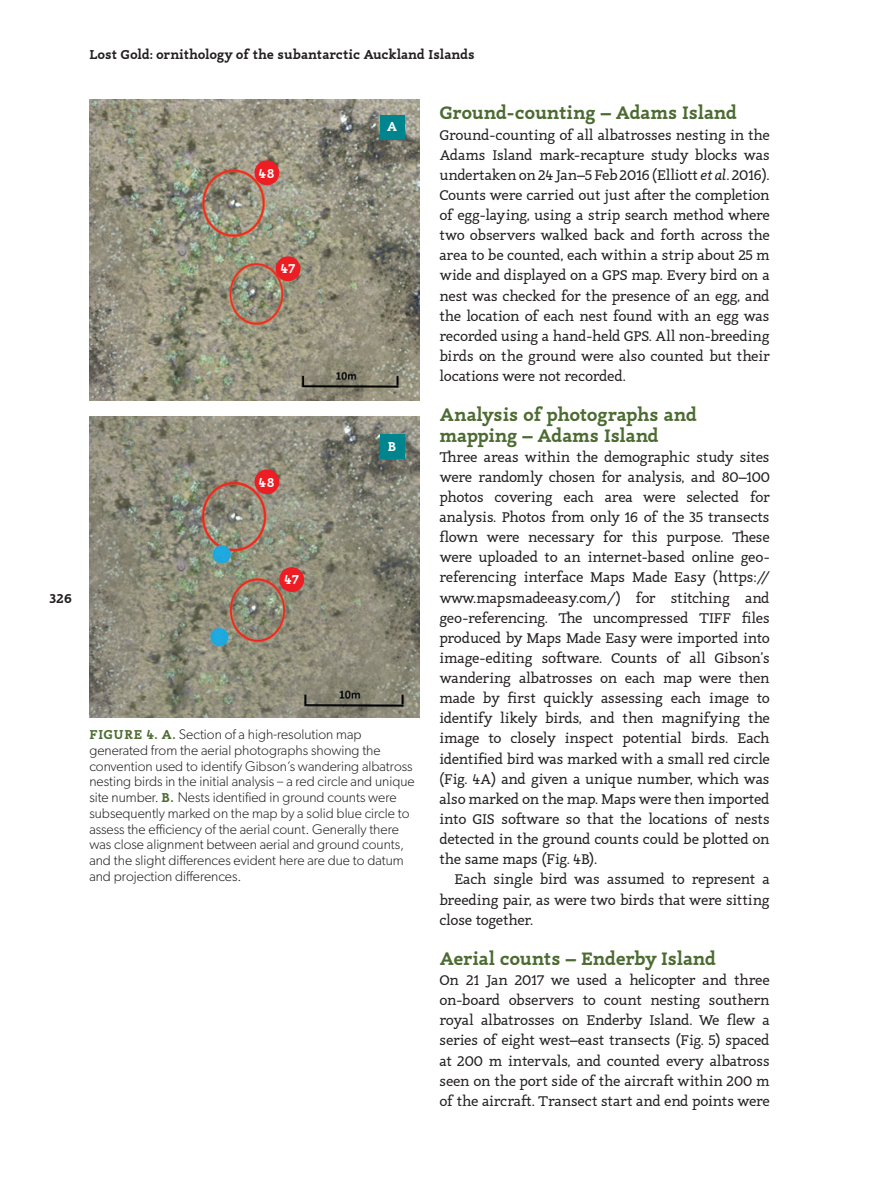
<style>
.page{position:relative;width:869px;height:1191px;background:#fff}
.page>*{position:absolute;margin:0;border:0;box-sizing:border-box;transform-origin:0 0}
.B_Heading{font:700 18.38px/20.1px "Canape Serif";letter-spacing:-.02em;color:#4c6b31}
.Body_First{font:14.35px/20.1px "Canape Serif";letter-spacing:-.01em;color:#231f20;text-align:justify}
.Body{font:14.35px/20.1px "Canape Serif";letter-spacing:-.025em;color:#231f20;text-align:justify}
.captions{font:300 14px/15.8px "Gibson";color:#231f20}
.t1{font:700 13.12px "Canape Serif";color:#231f20}
.captions-2{font:700 13.12px "Canape Serif";letter-spacing:.02em;color:#fff}
.s1{font-family:"Canape Serif";font-weight:700;font-size:13.12px;color:#4c6b31}
.s2{font-style:italic}
</style>
<div class="page">
<img style="left:89px;top:100px;width:330px;height:301px">
<img style="left:89px;top:417px;width:330px;height:300px">
<div style="left:379px;top:115px;width:25px;height:25px;background:#00858f"></div>
<div style="left:379px;top:434px;width:25px;height:25px;background:#00858f"></div>
<div style="left:254px;top:160px;width:25px;height:25px;background:#ee1d23;border-radius:50%"></div>
<div style="left:275px;top:256px;width:25px;height:25px;background:#ee1d23;border-radius:50%"></div>
<div style="left:254px;top:469px;width:25px;height:25px;background:#ee1d23;border-radius:50%"></div>
<div style="left:279px;top:567px;width:25px;height:25px;background:#ee1d23;border-radius:50%"></div>
<p class="t1" style="left:50px;top:590px;width:24px">326</p>
<p class="t1" style="left:89px;top:46px;width:386px">Lost Gold: ornithology of the subantarctic Auckland Islands</p>
<p class="captions-2" style="left:258px;top:164px;width:18px">48</p>
<p class="captions-2" style="left:280px;top:260px;width:16px">47</p>
<p class="captions-2" style="left:258px;top:473px;width:18px">48</p>
<p class="captions-2" style="left:284px;top:571px;width:16px">47</p>
<p class="captions-2" style="left:386px;top:117px;width:12px">A</p>
<p class="captions-2" style="left:387px;top:438px;width:10px">B</p>
<p class="captions" style="left:89px;top:726px;width:326px"><span class="s1">FIGURE 4. A.</span> Section of a high-resolution map generated from the aerial photographs showing the convention used to identify Gibson’s wandering albatross nesting birds in the initial analysis – a red circle and unique site number. <span class="s1">B.</span> Nests identified in ground counts were subsequently marked on the map by a solid blue circle to assess the efficiency of the aerial count. Generally there was close alignment between aerial and ground counts, and the slight differences evident here are due to datum and projection differences.</p>
<p class="B_Heading" style="left:439px;top:103px;width:299px">Ground-counting – Adams Island</p>
<p class="Body_First" style="left:439px;top:125px;width:332px">Ground-counting of all albatrosses nesting in the Adams Island mark-recapture study blocks was undertaken on 24 Jan–5 Feb 2016 (Elliott <span class="s2">et al</span>. 2016).<br>Counts were carried out just after the completion of egg-laying, using a strip search method where two observers walked back and forth across the area to be counted, each within a strip about 25 m wide and displayed on a GPS map. Every bird on a nest was checked for the presence of an egg, and the location of each nest found with an egg was recorded using a hand-held GPS. All non-breeding birds on the ground were also counted but their locations were not recorded.</p>
<p class="B_Heading" style="left:439px;top:405px;width:259px">Analysis of photographs and mapping – Adams Island</p>
<p class="Body_First" style="left:439px;top:447px;width:332px">Three areas within the demographic study sites were randomly chosen for analysis, and 80–100 photos covering each area were selected for analysis. Photos from only 16 of the 35 transects flown were necessary for this purpose. These were uploaded to an internet-based online geo&shy;referencing interface Maps Made Easy (https:// www.mapsmadeeasy.com/) for stitching and geo-referencing. The uncompressed TIFF files produced by Maps Made Easy were imported into image-editing software. Counts of all Gibson’s wandering albatrosses on each map were then made by first quickly assessing each image to identify likely birds, and then magnifying the image to closely inspect potential birds. Each identified bird was marked with a small red circle (Fig. 4A) and given a unique number, which was also marked on the map. Maps were then imported into GIS software so that the locations of nests detected in the ground counts could be plotted on the same maps (Fig. 4B).</p>
<p class="Body" style="left:439px;top:869px;width:331px;text-indent:15px">Each single bird was assumed to represent a breeding pair, as were two birds that were sitting close together.</p>
<p class="B_Heading" style="left:439px;top:948px;width:278px">Aerial counts – Enderby Island</p>
<p class="Body_First" style="left:439px;top:970px;width:332px">On 21 Jan 2017 we used a helicopter and three on-board observers to count nesting southern royal albatrosses on Enderby Island. We flew a series of eight west–east transects (Fig. 5) spaced at 200 m intervals, and counted every albatross seen on the port side of the aircraft within 200 m of the aircraft. Transect start and end points were</p>
</div>
